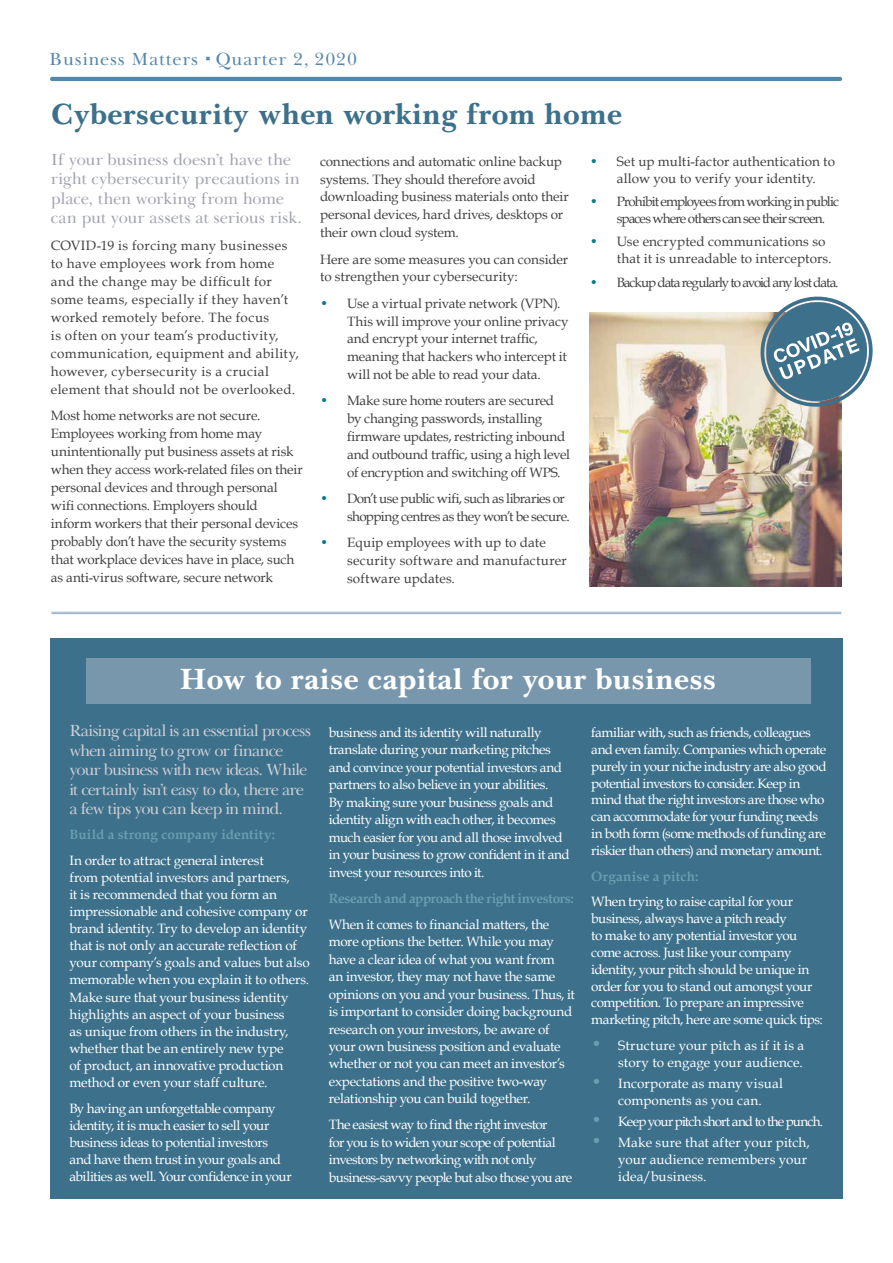
<style>
.page{position:relative;width:893px;height:1263px;background:#fff}
.page>*{position:absolute;margin:0;border:0;box-sizing:border-box;transform-origin:0 0}
.t1{font:700 30px "Baskerville Cyr LT Std";letter-spacing:.01em;color:#fff}
.t2{font:700 30px "Baskerville Cyr LT Std";letter-spacing:.01em;color:#3c708b}
.t3{font:18px "Baskerville Cyr LT Std Upright";letter-spacing:.045em;color:#5487aa}
.t4{font:16.5px/19.5px "Baskerville Cyr LT Std Upright";letter-spacing:-.055em;color:#ceced3}
.t5{font:16.5px/19.5px "Baskerville Cyr LT Std Upright";letter-spacing:-.01em;color:#a2a4ae}
.t6{font:13.5px/17.4px "Book Antiqua";letter-spacing:-.025em;color:#fff}
.t7{font:13.5px/17.9px "Book Antiqua";letter-spacing:-.005em;color:#414042}
.t8{font:13.5px/18px "Book Antiqua";letter-spacing:.03em;color:#414042}
.t9{font:13.5px/17.4px "Book Antiqua";letter-spacing:-.045em;color:#fff}
.t10{font:13.5px/17px "Book Antiqua";letter-spacing:.01em;color:#fff;text-align:center}
.t11{font:13.5px/17.9px "Book Antiqua";letter-spacing:-.04em;color:#414042}
.t12{font:13.5px/17px "Book Antiqua";letter-spacing:-.06em;color:#414042}
.t13{font:700 13.5px "Book Antiqua";letter-spacing:-.01em;color:#699db0}
.t14{font:13.5px/17px "Book Antiqua";letter-spacing:.005em;color:#fff;text-align:right}
.t15{font:13.5px "Book Antiqua";letter-spacing:-.08em;color:#414042}
.t16{font:13.5px "Book Antiqua";letter-spacing:-.065em;color:#fff}
.t17{font:700 13.5px "Book Antiqua";letter-spacing:.02em;color:#699db0}
.s1{color:#007b92}
.s2{font-size:18px;color:#699db0}
</style>
<div class="page">
<img style="left:589px;top:313px;width:252px;height:273px">
<div style="left:51px;top:638px;width:792px;height:560px;background:#3c708b"></div>
<hr style="left:52px;top:77px;width:788px;height:4px;background:#5487aa">
<div style="left:86px;top:658px;width:724px;height:46px;background:#7897ac"></div>
<hr style="left:52px;top:613px;width:789px;height:1px;background:#92acc5">
<hr style="left:52px;top:612px;width:789px;height:1px;background:#92acc5">
<svg style="left:753px;top:296px;width:120px;height:118px"></svg>
<h2 class="t3" style="left:49px;top:49px;width:309px">Business Matters Quarter 2, 2020</h2>
<h1 class="t2" style="left:52px;top:97px;width:572px">Cybersecurity when working from home</h1>
<p class="t5" style="left:51px;top:150px;width:253px">If your business doesn’t have the right cybersecurity precautions in place, then working from home can put your assets at serious risk.</p>
<p class="t8" style="left:51px;top:236px;width:249px">COVID-19 is forcing many businesses to have employees work from home and the change may be difficult for some teams, especially if they haven’t worked remotely before. The focus<br>is often on your team’s productivity, communication, equipment and ability, however, cybersecurity is a crucial element that should not be overlooked.</p>
<p class="t7" style="left:51px;top:406px;width:253px">Most home networks are not secure.<br>Employees working from home may unintentionally put business assets at risk when they access work-related files on their personal devices and through personal wifi connections. Employers should<br>inform workers that their personal devices probably don’t have the security systems that workplace devices have in place, such as anti-virus software, secure network</p>
<p class="t7" style="left:590px;top:152px;width:247px;line-height:17px;text-align:center"><span class="s1">•</span> Set up multi-factor authentication to allow you to verify your identity.</p>
<p class="t12" style="left:617px;top:193px;width:224px;text-indent:-27px"><span class="s1">•</span> Prohibit employees from working in public spaces where others can see their screen.</p>
<p class="t7" style="left:617px;top:233px;width:216px;line-height:17px;text-indent:-27px"><span class="s1">•</span> Use encrypted communications so that it is unreadable to interceptors.</p>
<p class="t15" style="left:590px;top:273px;width:250px"><span class="s1">•</span> Backup data regularly to avoid any lost data.</p>
<p class="t7" style="left:320px;top:152px;width:250px">connections and automatic online backup systems. They should therefore avoid downloading business materials onto their personal devices, hard drives, desktops or their own cloud system.</p>
<p class="t7" style="left:320px;top:250px;width:250px">Here are some measures you can consider to strengthen your cybersecurity:</p>
<p class="t7" style="left:347px;top:294px;width:223px;text-indent:-27px"><span class="s1">•</span> Use a virtual private network (VPN).<br>This will improve your online privacy and encrypt your internet traffic, meaning that hackers who intercept it will not be able to read your data.</p>
<p class="t7" style="left:347px;top:392px;width:225px;text-indent:-27px"><span class="s1">•</span> Make sure home routers are secured by changing passwords, installing firmware updates, restricting inbound and outbound traffic, using a high level of encryption and switching off WPS.</p>
<p class="t11" style="left:347px;top:489px;width:224px;text-indent:-27px"><span class="s1">•</span> Don’t use public wifi, such as libraries or shopping centres as they won’t be secure.</p>
<p class="t7" style="left:347px;top:534px;width:221px;text-indent:-27px"><span class="s1">•</span> Equip employees with up to date security software and manufacturer software updates.</p>
<h1 class="t1" style="left:180px;top:662px;width:538px">How to raise capital for your business</h1>
<p class="t4" style="left:69px;top:722px;width:243px">Raising capital is an essential process when aiming to grow or finance your business with new ideas. While it certainly isn’t easy to do, there are a few tips you can keep in mind.</p>
<p class="t13" style="left:69px;top:825px;width:207px">Build a strong company identity:</p>
<p class="t6" style="left:69px;top:851px;width:242px">In order to attract general interest<br>from potential investors and partners,<br>it is recommended that you form an impressionable and cohesive company or brand identity. Try to develop an identity that is not only an accurate reflection of your company’s goals and values but also memorable when you explain it to others.<br>Make sure that your business identity highlights an aspect of your business<br>as unique from others in the industry, whether that be an entirely new type<br>of product, an innovative production method or even your staff culture.</p>
<p class="t6" style="left:69px;top:1099px;width:224px">By having an unforgettable company identity, it is much easier to sell your business ideas to potential investors and have them trust in your goals and abilities as well. Your confidence in your</p>
<p class="t6" style="left:591px;top:723px;width:237px;line-height:17px">familiar with, such as friends, colleagues and even family. Companies which operate purely in your niche industry are also good potential investors to consider. Keep in mind that the right investors are those who can accommodate for your funding needs in both form (some methods of funding are riskier than others) and monetary amount.</p>
<p class="t17" style="left:591px;top:867px;width:109px">Organise a pitch:</p>
<p class="t6" style="left:591px;top:893px;width:233px;line-height:17px">When trying to raise capital for your business, always have a pitch ready<br>to make to any potential investor you come across. Just like your company identity, your pitch should be unique in order for you to stand out amongst your competition. To prepare an impressive marketing pitch, here are some quick tips:</p>
<p class="t14" style="left:591px;top:1036px;width:215px"><span class="s2">•</span> Structure your pitch as if it is a story to engage your audience.</p>
<p class="t10" style="left:591px;top:1074px;width:193px"><span class="s2">•</span> Incorporate as many visual components as you can.</p>
<p class="t16" style="left:591px;top:1112px;width:233px"><span class="s2">•</span> Keep your pitch short and to the punch.</p>
<p class="t10" style="left:618px;top:1134px;width:193px;text-align:left;text-indent:-27px"><span class="s2">•</span> Make sure that after your pitch, your audience remembers your idea/business.</p>
<p class="t6" style="left:329px;top:723px;width:242px">business and its identity will naturally translate during your marketing pitches and convince your potential investors and partners to also believe in your abilities.<br>By making sure your business goals and identity align with each other, it becomes much easier for you and all those involved in your business to grow confident in it and invest your resources into it.</p>
<p class="t13" style="left:329px;top:889px;width:246px">Research and approach the right investors:</p>
<p class="t6" style="left:329px;top:915px;width:247px">When it comes to financial matters, the more options the better. While you may have a clear idea of what you want from<br>an investor, they may not have the same opinions on you and your business. Thus, it is important to consider doing background research on your investors, be aware of your own business position and evaluate whether or not you can meet an investor’s expectations and the positive two-way relationship you can build together.</p>
<p class="t9" style="left:329px;top:1116px;width:245px">The easiest way to find the right investor<br>for you is to widen your scope of potential investors by networking with not only business-savvy people but also those you are</p>
</div>
